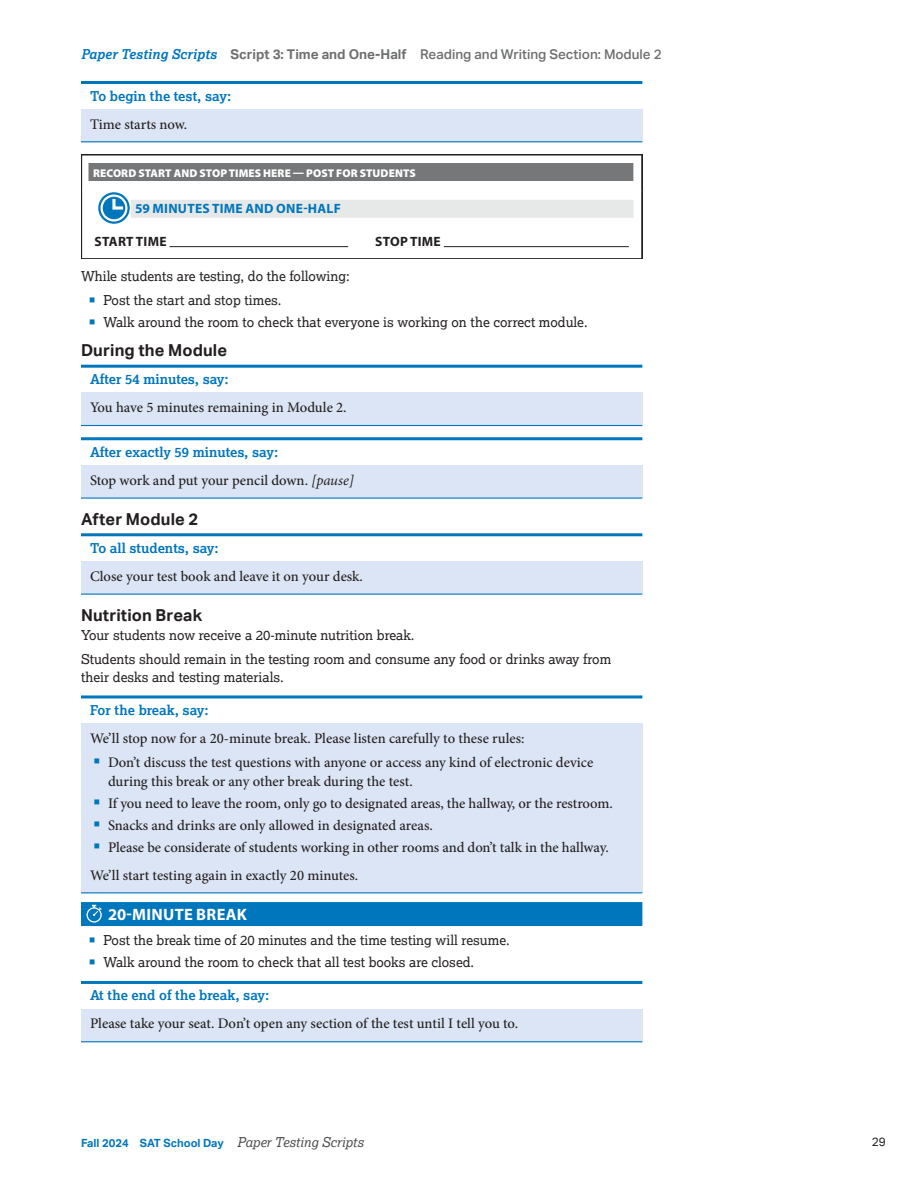
<style>
.page{position:relative;width:918px;height:1188px;background:#fff}
.page>*{position:absolute;margin:0;border:0;box-sizing:border-box;transform-origin:0 0}
.t1{font:700 16.5px "Aktiv Grotesk";letter-spacing:.01em;color:#231f20}
.Break_Time{font:700 16.5px "Myriad Pro";letter-spacing:.02em;color:#fff}
.Script_Txt___shade{font:500 14.7px/19px "Minion Pro";letter-spacing:-.005em;color:#231f20}
.Script_Txt___shade_last{font:500 14.7px "Minion Pro";letter-spacing:-.005em;color:#231f20}
.Body_Txt{font:13.5px/17.5px "Lexia";color:#231f20}
.Script_Prompt__Head{font:700 13.5px "Lexia";color:#0076bc}
.t2{font:500 13.5px "Aktiv Grotesk";color:#6d6f71}
.Standard_Time{font:700 13.5px "Myriad Pro";letter-spacing:.02em;color:#0076bc}
.Start_and_Stop_Time{font:700 13.5px "Myriad Pro";letter-spacing:.02em;color:#231f20}
.t3{font:12px "Aktiv Grotesk";color:#231f20}
.Post_For_Students{font:900 11.25px "Myriad Pro";letter-spacing:.01em;color:#fff}
.t4{font:700 11.25px "Aktiv Grotesk";color:#0076bc}
.s1{font-family:"Lexia";font-weight:700;font-style:italic;color:#0076bc}
.s2{font-weight:700}
.s3{font-weight:400;font-style:italic}
.s4{font-family:"Lexia";font-weight:400;font-style:italic;font-size:13.5px;color:#4d4d4f}
</style>
<div class="page">
<hr style="left:81px;top:81px;width:561px;height:3px;background:#0076bc">
<div style="left:81px;top:109px;width:561px;height:33px;background:#dce5f5"></div>
<hr style="left:81px;top:141px;width:561px;height:1px;background:#0076bc">
<svg style="left:81px;top:155px;width:561px;height:104px"></svg>
<div style="left:82px;top:156px;width:559px;height:36px;background:#fff"></div>
<div style="left:88px;top:163px;width:545px;height:18px;background:#757779"></div>
<div style="left:82px;top:191px;width:559px;height:67px;background:#fff"></div>
<div style="left:108px;top:200px;width:525px;height:18px;background:#e7e8e8"></div>
<hr style="left:108px;top:246px;width:240px;height:1px;background:#231f20">
<hr style="left:94px;top:246px;width:76px;height:2px;background:#fff">
<hr style="left:389px;top:246px;width:240px;height:1px;background:#231f20">
<hr style="left:375px;top:246px;width:69px;height:2px;background:#fff">
<hr style="left:81px;top:365px;width:561px;height:3px;background:#0076bc">
<div style="left:81px;top:393px;width:561px;height:32px;background:#dce5f5"></div>
<hr style="left:81px;top:425px;width:561px;height:1px;background:#0076bc">
<hr style="left:81px;top:437px;width:561px;height:3px;background:#0076bc">
<div style="left:81px;top:465px;width:561px;height:33px;background:#dce5f5"></div>
<hr style="left:81px;top:498px;width:561px;height:1px;background:#0076bc">
<hr style="left:81px;top:533px;width:561px;height:3px;background:#0076bc">
<div style="left:81px;top:561px;width:561px;height:33px;background:#dce5f5"></div>
<hr style="left:81px;top:594px;width:561px;height:1px;background:#0076bc">
<hr style="left:81px;top:695px;width:561px;height:3px;background:#0076bc">
<div style="left:81px;top:723px;width:561px;height:33px;background:#dce5f5"></div>
<div style="left:81px;top:747px;width:561px;height:52px;background:#dce5f5"></div>
<div style="left:81px;top:788px;width:561px;height:33px;background:#dce5f5"></div>
<div style="left:81px;top:810px;width:561px;height:33px;background:#dce5f5"></div>
<div style="left:81px;top:832px;width:561px;height:33px;background:#dce5f5"></div>
<div style="left:81px;top:860px;width:561px;height:33px;background:#dce5f5"></div>
<hr style="left:81px;top:892px;width:561px;height:1px;background:#0076bc">
<div style="left:81px;top:902px;width:561px;height:24px;background:#0076bc"></div>
<hr style="left:81px;top:981px;width:561px;height:3px;background:#0076bc">
<div style="left:81px;top:1009px;width:561px;height:32px;background:#dce5f5"></div>
<hr style="left:81px;top:1041px;width:561px;height:1px;background:#0076bc">
<div style="left:98px;top:192px;width:33px;height:33px;background:#fff"></div>
<svg style="left:98px;top:192px;width:32px;height:32px"></svg>
<svg style="left:86px;top:905px;width:16px;height:18px"></svg>
<p class="t2" style="left:81px;top:46px;width:582px"><span class="s1">Paper Testing Scripts</span> <span class="s2">Script 3: Time and One-Half</span> Reading and Writing Section: Module 2</p>
<p class="Script_Prompt__Head" style="left:90px;top:87px;width:143px">To begin the test, say:</p>
<p class="Script_Txt___shade_last" style="left:90px;top:114px;width:99px">Time starts now.</p>
<p class="Post_For_Students" style="left:93px;top:165px;width:324px">RECORD START AND STOP TIMES HERE — POST FOR STUDENTS</p>
<p class="Standard_Time" style="left:135px;top:200px;width:207px">59 MINUTES TIME AND ONE-HALF</p>
<p class="Start_and_Stop_Time" style="left:95px;top:232px;width:73px">START TIME</p>
<p class="Start_and_Stop_Time" style="left:375px;top:232px;width:67px">STOP TIME</p>
<p class="Body_Txt" style="left:81px;top:267px;width:270px">While students are testing, do the following:</p>
<p class="Body_Txt" style="left:104px;top:291px;width:179px">Post the start and stop times.</p>
<p class="Body_Txt" style="left:104px;top:313px;width:486px">Walk around the room to check that everyone is working on the correct module.</p>
<p class="t1" style="left:81px;top:341px;width:148px">During the Module</p>
<p class="Script_Prompt__Head" style="left:90px;top:371px;width:140px">After 54 minutes, say:</p>
<p class="Script_Txt___shade_last" style="left:90px;top:398px;width:258px">You have 5 minutes remaining in Module 2.</p>
<p class="Script_Prompt__Head" style="left:90px;top:443px;width:190px">After exactly 59 minutes, say:</p>
<p class="Script_Txt___shade_last" style="left:90px;top:470px;width:265px">Stop work and put your pencil down. <span class="s3">[pause]</span></p>
<p class="t1" style="left:81px;top:509px;width:119px">After Module 2</p>
<p class="Script_Prompt__Head" style="left:90px;top:539px;width:130px">To all students, say:</p>
<p class="Script_Txt___shade_last" style="left:90px;top:566px;width:274px">Close your test book and leave it on your desk.</p>
<p class="t1" style="left:81px;top:605px;width:123px">Nutrition Break</p>
<p class="Body_Txt" style="left:81px;top:626px;width:335px">Your students now receive a 20-minute nutrition break.</p>
<p class="Body_Txt" style="left:81px;top:650px;width:532px">Students should remain in the testing room and consume any food or drinks away from their desks and testing materials.</p>
<p class="Script_Prompt__Head" style="left:90px;top:702px;width:120px">For the break, say:</p>
<p class="Script_Txt___shade" style="left:90px;top:729px;width:436px">We’ll stop now for a 20-minute break. Please listen carefully to these rules:</p>
<p class="Script_Txt___shade" style="left:108px;top:752px;width:487px">Don’t discuss the test questions with anyone or access any kind of electronic device during this break or any other break during the test.</p>
<p class="Script_Txt___shade" style="left:108px;top:793px;width:506px">If you need to leave the room, only go to designated areas, the hallway, or the restroom.</p>
<p class="Script_Txt___shade" style="left:108px;top:815px;width:326px">Snacks and drinks are only allowed in designated areas.</p>
<p class="Script_Txt___shade" style="left:108px;top:837px;width:502px">Please be considerate of students working in other rooms and don’t talk in the hallway.</p>
<p class="Script_Txt___shade_last" style="left:90px;top:865px;width:270px">We’ll start testing again in exactly 20 minutes.</p>
<p class="Break_Time" style="left:108px;top:904px;width:141px">20-MINUTE BREAK</p>
<p class="Body_Txt" style="left:104px;top:931px;width:408px">Post the break time of 20 minutes and the time testing will resume.</p>
<p class="Body_Txt" style="left:104px;top:953px;width:372px">Walk around the room to check that all test books are closed.</p>
<p class="Script_Prompt__Head" style="left:90px;top:987px;width:181px">At the end of the break, say:</p>
<p class="Script_Txt___shade_last" style="left:90px;top:1014px;width:430px">Please take your seat. Don’t open any section of the test until I tell you to.</p>
<p class="t4" style="left:81px;top:1136px;width:284px">Fall 2024 SAT School Day <span class="s4">Paper Testing Scripts</span></p>
<p class="t3" style="left:872px;top:1135px;width:16px">29</p>
</div>
